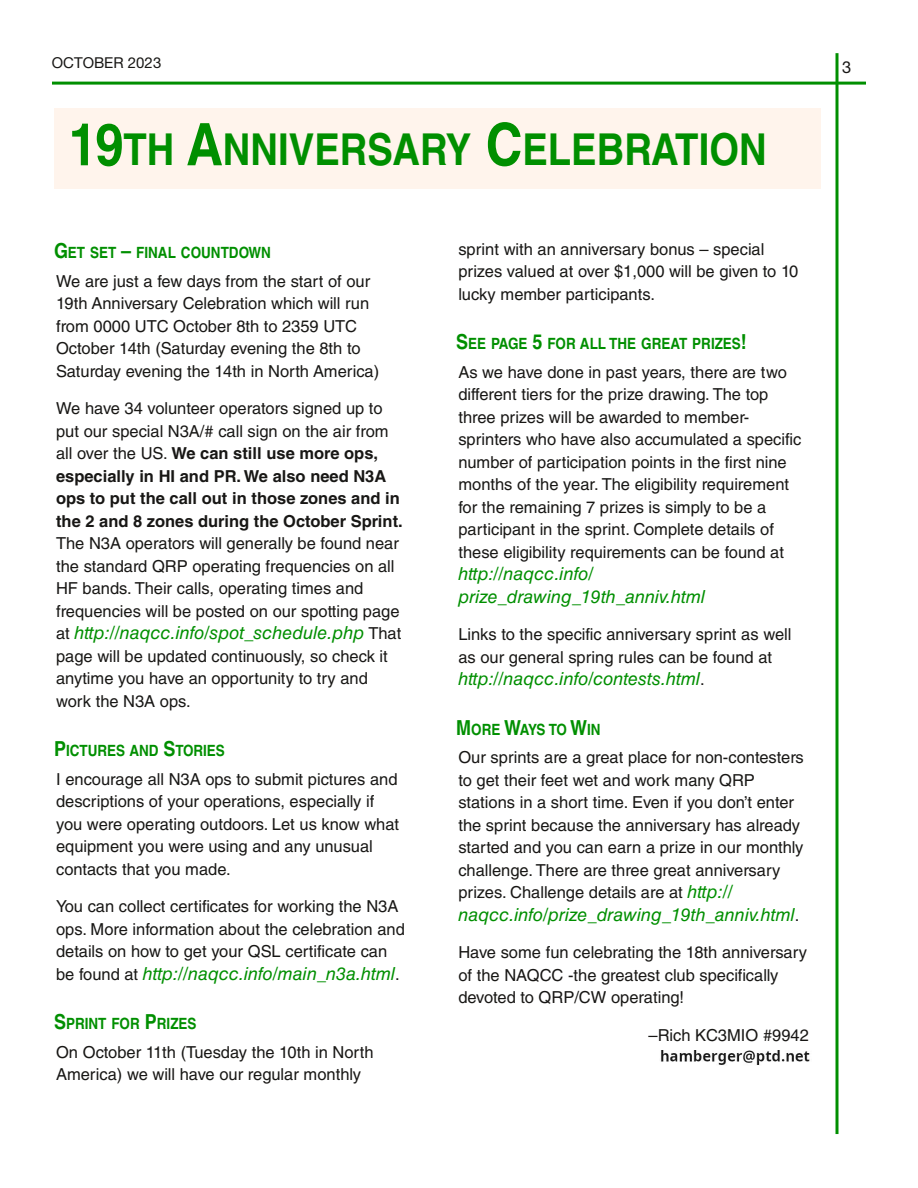
<style>
.page{position:relative;width:918px;height:1188px;background:#fff}
.page>*{position:absolute;margin:0;border:0;box-sizing:border-box;transform-origin:0 0}
.t1{font:700 43.95px "Helvetica LT Std";color:#008f00;scale:.87 1}
.t2{font:italic 18px/22.5px "Helvetica LT Std";color:#008f00}
.t3{font:16.5px/22.5px "Helvetica LT Std";color:#181715}
.t4{font:700 16.5px/22.5px "Helvetica LT Std";color:#181715}
.t5{font:16.5px "Helvetica Neue LT Std";color:#181715}
.t6{font:700 15.6px "Helvetica LT Std";color:#008f00;scale:.87 1}
.t7{font:700 15.6px "Helvetica LT Std";letter-spacing:-.025em;color:#008f00;scale:.87 1}
.t8{font:15px "Helvetica Neue LT Std";color:#181715}
.s1{font-size:58.65px}
.s2{font-size:20.7px}
.s3{font-weight:400}
.s4{font-style:normal;font-size:16.5px;color:#181715}
.s5{font-style:italic;font-size:18px;color:#008f00}
</style>
<div class="page">
<hr style="left:836px;top:53px;width:2px;height:1081px;background:#008f00">
<hr style="left:52px;top:82px;width:814px;height:3px;background:#008f00">
<div style="left:54px;top:108px;width:767px;height:81px;background:#fff4ec"></div>
<img style="left:660px;top:1050px;width:150px;height:15px">
<p class="t8" style="left:52px;top:57px;width:111px">OCTOBER 2023</p>
<p class="t5" style="left:842px;top:61px;width:11px">3</p>
<h1 class="t1" style="left:69px;top:134px;width:804px"><span class="s1">19</span>TH <span class="s1">A</span>NNIVERSARY <span class="s1">C</span>ELEBRATION</h1>
<p class="t6" style="left:54px;top:247px;width:251px"><span class="s2">G</span>ET SET <span class="s2">–</span> FINAL COUNTDOWN</p>
<p class="t3" style="left:56px;top:272px;width:325px">We are just a few days from the start of our 19th Anniversary Celebration which will run from 0000 UTC October 8th to 2359 UTC October 14th (Saturday evening the 8th to Saturday evening the 14th in North America)</p>
<p class="t4" style="left:56px;top:399px;width:348px"><span class="s3">We have 34 volunteer operators signed up to put our special N3A/# call sign on the air from all over the US.</span> We can still use more ops, especially in HI and PR. We also need N3A ops to put the call out in those zones and in the 2 and 8 zones during the October Sprint.</p>
<p class="t3" style="left:56px;top:534px;width:345px">The N3A operators will generally be found near the standard QRP operating frequencies on all HF bands. Their calls, operating times and frequencies will be posted on our spotting page</p>
<p class="t2" style="left:56px;top:624px;width:347px"><span class="s4">at</span> http://naqcc.info/spot_schedule.php <span class="s4">That</span></p>
<p class="t3" style="left:56px;top:647px;width:333px">page will be updated continuously, so check it anytime you have an opportunity to try and work the N3A ops.</p>
<p class="t6" style="left:54px;top:745px;width:198px"><span class="s2">P</span>ICTURES AND <span class="s2">S</span>TORIES</p>
<p class="t3" style="left:56px;top:770px;width:344px">I encourage all N3A ops to submit pictures and descriptions of your operations, especially if you were operating outdoors. Let us know what equipment you were using and any unusual contacts that you made.</p>
<p class="t3" style="left:56px;top:897px;width:350px">You can collect certificates for working the N3A ops. More information about the celebration and details on how to get your QSL certificate can</p>
<p class="t2" style="left:56px;top:965px;width:345px"><span class="s4">be found at</span> http://naqcc.info/main_n3a.html<span class="s4">.</span></p>
<p class="t6" style="left:54px;top:1018px;width:165px"><span class="s2">S</span>PRINT FOR <span class="s2">P</span>RIZES</p>
<p class="t3" style="left:56px;top:1043px;width:319px">On October 11th (Tuesday the 10th in North<br>America) we will have our regular monthly</p>
<p class="t3" style="left:458px;top:240px;width:342px">sprint with an anniversary bonus – special prizes valued at over $1,000 will be given to 10 lucky member participants.</p>
<p class="t6" style="left:456px;top:338px;width:336px"><span class="s2">S</span>EE PAGE <span class="s2">5</span> FOR ALL THE GREAT PRIZES<span class="s2">!</span></p>
<p class="t3" style="left:458px;top:363px;width:344px">As we have done in past years, there are two different tiers for the prize drawing. The top three prizes will be awarded to member&shy;sprinters who have also accumulated a specific number of participation points in the first nine months of the year. The eligibility requirement for the remaining 7 prizes is simply to be a participant in the sprint. Complete details of these eligibility requirements can be found at</p>
<p class="t2" style="left:458px;top:565px;width:248px">http://naqcc.info/ prize_drawing_19th_anniv.html</p>
<p class="t3" style="left:458px;top:626px;width:335px">Links to the specific anniversary sprint as well as our general spring rules can be found at</p>
<p class="t2" style="left:458px;top:670px;width:248px">http://naqcc.info/contests.html<span class="s4">.</span></p>
<p class="t7" style="left:456px;top:724px;width:167px"><span class="s2">M</span>ORE <span class="s2">W</span>AYS TO <span class="s2">W</span>IN</p>
<p class="t3" style="left:458px;top:749px;width:347px">Our sprints are a great place for non-contesters to get their feet wet and work many QRP stations in a short time. Even if you don’t enter the sprint because the anniversary has already started and you can earn a prize in our monthly challenge. There are three great anniversary prizes. Challenge details are at <span class="s5">http://</span></p>
<p class="t2" style="left:458px;top:906px;width:343px">naqcc.info/prize_drawing_19th_anniv.html<span class="s4">.</span></p>
<p class="t3" style="left:458px;top:944px;width:350px">Have some fun celebrating the 18th anniversary of the NAQCC -the greatest club specifically devoted to QRP/CW operating!</p>
<p class="t3" style="left:649px;top:1026px;width:162px">–Rich KC3MIO #9942</p>
</div>
